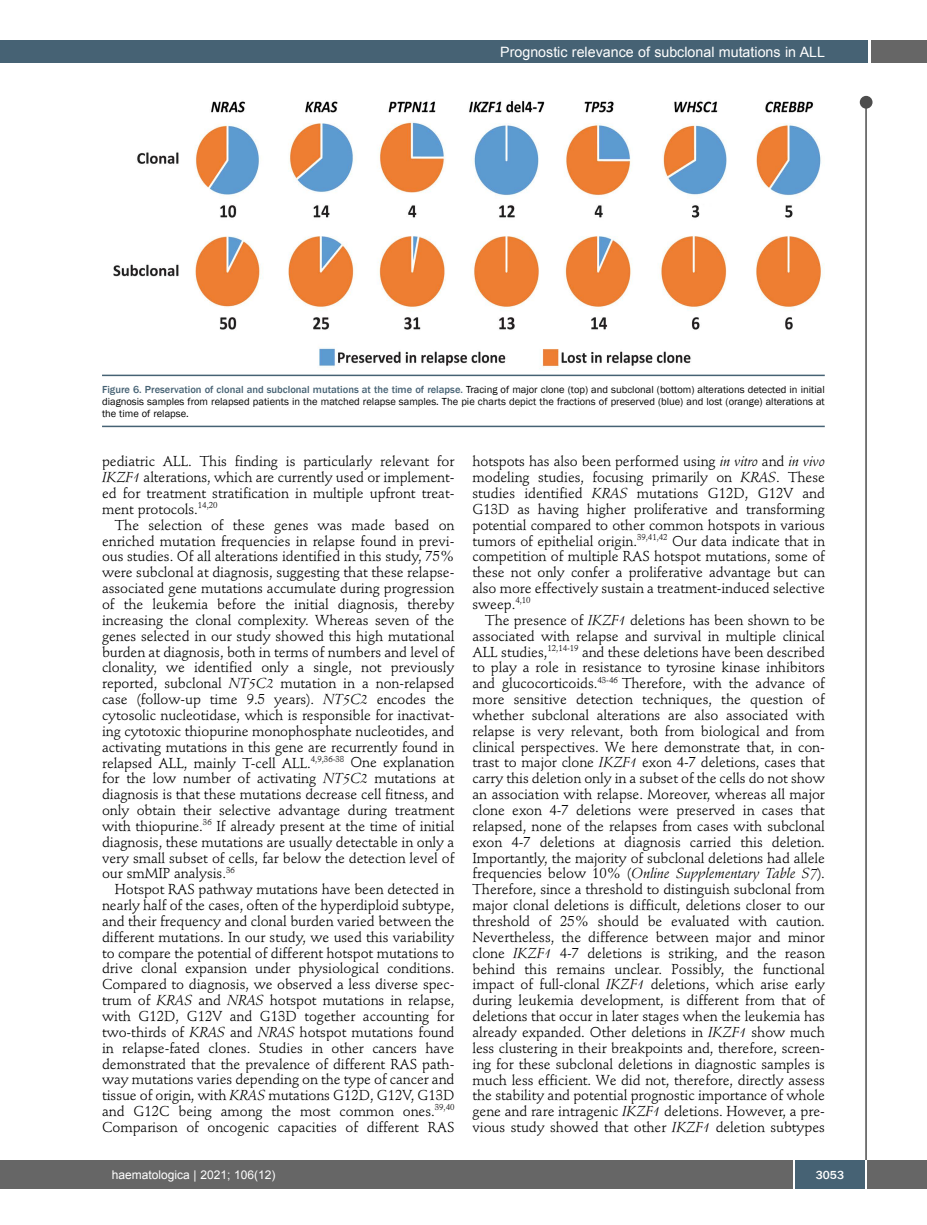
<style>
.page{position:relative;width:927px;height:1225px;background:#fff}
.page>*{position:absolute;margin:0;border:0;box-sizing:border-box;transform-origin:0 0}
.t1{font:14.25px/15.9px "Stempel Schneidler";letter-spacing:-.005em;color:#000;text-align:justify}
.t2{font:14.25px "Arial";color:#fff}
.t3{font:12px "Arial";color:#fff}
.t4{font:500 12px "Franklin Gothic";color:#fff}
.t5{font:10.5px/12px "Franklin Gothic";color:#000;text-align:justify}
.s1{font-weight:500;color:#466274}
.s2{font-style:italic}
</style>
<div class="page">
<div style="left:860px;top:96px;width:12px;height:13px;background:#4d4d4d;border-radius:50%"></div>
<hr style="left:865px;top:98px;width:2px;height:1062px;background:#4d4d4d">
<div style="left:871px;top:40px;width:56px;height:22px;background:#666"></div>
<div style="left:18px;top:40px;width:849px;height:22px;background:#466274"></div>
<div style="left:17px;top:1160px;width:910px;height:28px;background:#666"></div>
<div style="left:795px;top:1160px;width:70px;height:28px;background:#466274"></div>
<hr style="left:793px;top:1160px;width:2px;height:28px;background:#fff">
<hr style="left:865px;top:1160px;width:2px;height:28px;background:#fff">
<div style="left:0;top:40px;width:19px;height:22px;background:#466274"></div>
<div style="left:0;top:1160px;width:18px;height:28px;background:#666"></div>
<img style="left:102px;top:101px;width:723px;height:276px">
<hr style="left:102px;top:375px;width:723px;height:1px;background:#466274">
<hr style="left:102px;top:426px;width:723px;height:1px;background:#466274">
<p class="t2" style="left:500px;top:44px;width:326px">Prognostic relevance of subclonal mutations in ALL</p>
<p class="t5" style="left:102px;top:383px;width:724px"><span class="s1">Figure 6. Preservation of clonal and subclonal mutations at the time of relapse.</span> Tracing of major clone (top) and subclonal (bottom) alterations detected in initial diagnosis samples from relapsed patients in the matched relapse samples. The pie charts depict the fractions of preserved (blue) and lost (orange) alterations at the time of relapse.</p>
<p class="t1" style="left:102px;top:455px;width:354px">pediatric ALL. This finding is particularly relevant for <span class="s2">IKZF1</span> alterations, which are currently used or implement&shy;ed for treatment stratification in multiple upfront treat&shy;ment protocols.<sup>14,20</sup></p>
<p class="t1" style="left:102px;top:518px;width:354px;text-indent:13px">The selection of these genes was made based on enriched mutation frequencies in relapse found in previ&shy;ous studies. Of all alterations identified in this study, 75% were subclonal at diagnosis, suggesting that these relapse&shy;associated gene mutations accumulate during progression of the leukemia before the initial diagnosis, thereby increasing the clonal complexity. Whereas seven of the genes selected in our study showed this high mutational burden at diagnosis, both in terms of numbers and level of clonality, we identified only a single, not previously reported, subclonal <span class="s2">NT5C2</span> mutation in a non-relapsed case (follow-up time 9.5 years). <span class="s2">NT5C2</span> encodes the cytosolic nucleotidase, which is responsible for inactivat&shy;ing cytotoxic thiopurine monophosphate nucleotides, and activating mutations in this gene are recurrently found in relapsed ALL, mainly T-cell ALL.<sup>4,9,36-38</sup> One explanation for the low number of activating <span class="s2">NT5C2</span> mutations at diagnosis is that these mutations decrease cell fitness, and only obtain their selective advantage during treatment with thiopurine.<sup>36</sup> If already present at the time of initial diagnosis, these mutations are usually detectable in only a very small subset of cells, far below the detection level of our smMIP analysis.<sup>36</sup></p>
<p class="t1" style="left:102px;top:883px;width:354px;text-indent:13px">Hotspot RAS pathway mutations have been detected in nearly half of the cases, often of the hyperdiploid subtype, and their frequency and clonal burden varied between the different mutations. In our study, we used this variability to compare the potential of different hotspot mutations to drive clonal expansion under physiological conditions.<br>Compared to diagnosis, we observed a less diverse spec&shy;trum of <span class="s2">KRAS</span> and <span class="s2">NRAS</span> hotspot mutations in relapse, with G12D, G12V and G13D together accounting for two-thirds of <span class="s2">KRAS</span> and <span class="s2">NRAS</span> hotspot mutations found in relapse-fated clones. Studies in other cancers have demonstrated that the prevalence of different RAS path&shy;way mutations varies depending on the type of cancer and tissue of origin, with <span class="s2">KRAS</span> mutations G12D, G12V, G13D and G12C being among the most common ones.<sup>39,40<br></sup>Comparison of oncogenic capacities of different RAS</p>
<p class="t1" style="left:472px;top:455px;width:354px">hotspots has also been performed using <span class="s2">in vitro</span> and <span class="s2">in vivo </span>modeling studies, focusing primarily on <span class="s2">KRAS</span>. These studies identified <span class="s2">KRAS</span> mutations G12D, G12V and G13D as having higher proliferative and transforming potential compared to other common hotspots in various tumors of epithelial origin.<sup>39,41,42</sup> Our data indicate that in competition of multiple RAS hotspot mutations, some of these not only confer a proliferative advantage but can also more effectively sustain a treatment-induced selective sweep.<sup>4,10</sup></p>
<p class="t1" style="left:472px;top:613px;width:354px;text-indent:13px">The presence of <span class="s2">IKZF1</span> deletions has been shown to be associated with relapse and survival in multiple clinical ALL studies,<sup>12,14-19</sup> and these deletions have been described to play a role in resistance to tyrosine kinase inhibitors and glucocorticoids.<sup>43-46</sup> Therefore, with the advance of more sensitive detection techniques, the question of whether subclonal alterations are also associated with relapse is very relevant, both from biological and from clinical perspectives. We here demonstrate that, in con&shy;trast to major clone <span class="s2">IKZF1</span> exon 4-7 deletions, cases that carry this deletion only in a subset of the cells do not show an association with relapse. Moreover, whereas all major clone exon 4-7 deletions were preserved in cases that relapsed, none of the relapses from cases with subclonal exon 4-7 deletions at diagnosis carried this deletion.<br>Importantly, the majority of subclonal deletions had allele frequencies below 10% (<span class="s2">Online Supplementary Table S7</span>).<br>Therefore, since a threshold to distinguish subclonal from major clonal deletions is difficult, deletions closer to our threshold of 25% should be evaluated with caution.<br>Nevertheless, the difference between major and minor clone <span class="s2">IKZF1</span> 4-7 deletions is striking, and the reason behind this remains unclear. Possibly, the functional impact of full-clonal <span class="s2">IKZF1</span> deletions, which arise early during leukemia development, is different from that of deletions that occur in later stages when the leukemia has already expanded. Other deletions in <span class="s2">IKZF1</span> show much less clustering in their breakpoints and, therefore, screen&shy;ing for these subclonal deletions in diagnostic samples is much less efficient. We did not, therefore, directly assess the stability and potential prognostic importance of whole gene and rare intragenic <span class="s2">IKZF1</span> deletions. However, a pre&shy;vious study showed that other <span class="s2">IKZF1</span> deletion subtypes</p>
<p class="t3" style="left:112px;top:1168px;width:165px">haematologica | 2021; 106(12)</p>
<p class="t4" style="left:816px;top:1167px;width:30px">3053</p>
</div>
